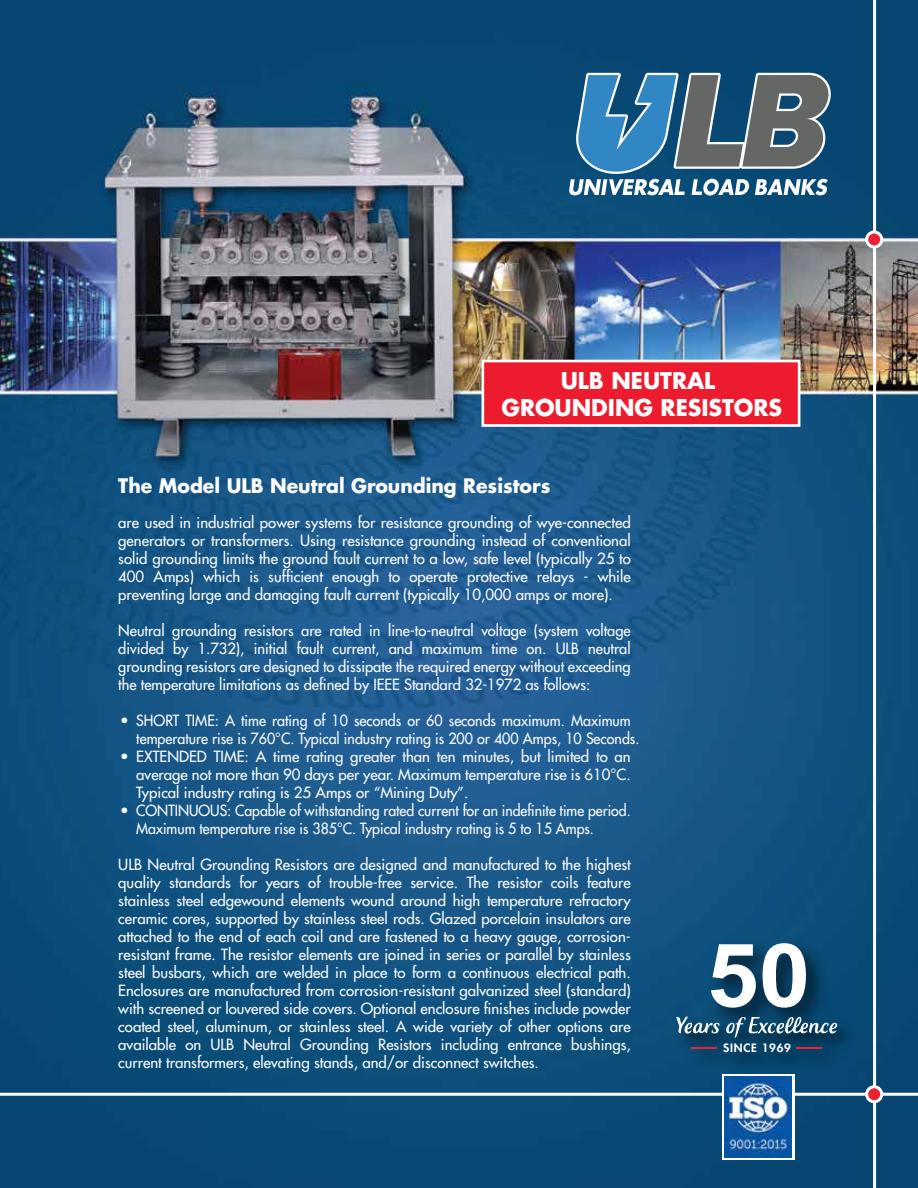
<style>
.page{position:relative;width:918px;height:1188px;background:#fff}
.page>*{position:absolute;margin:0;border:0;box-sizing:border-box;transform-origin:0 0}
.t1{font:700 22.5px/27px "Futura Std";color:#fff;text-align:center}
.t2{font:700 19.5px "Futura Std";color:#fff}
.t3{font:500 15px/18px "Futura Std";color:#fff;text-align:justify}
.t4{font:500 15px/18px "Futura Std";color:#fff;scale:.95 1}
.t5{font:800 11.25px "Futura Std";letter-spacing:.065em;color:#fff;scale:1.04 1}
</style>
<div class="page">
<img style="left:0;top:0;width:918px;height:1188px">
<hr style="left:873px;top:0;width:3px;height:1188px;background:#fff">
<hr style="left:0;top:1093px;width:918px;height:3px;background:#fff">
<div style="left:867px;top:1087px;width:15px;height:15px;background:#ea2231;border-radius:50%"></div>
<div style="left:865px;top:1085px;width:18px;height:18px;border:3px solid #fff;border-radius:50%"></div>
<div style="left:867px;top:232px;width:15px;height:15px;background:#ea2231;border-radius:50%"></div>
<div style="left:865px;top:230px;width:18px;height:18px;border:3px solid #fff;border-radius:50%"></div>
<div style="left:482px;top:360px;width:318px;height:67px;background:#ed1b2e;border:3px solid #fff"></div>
<svg style="left:722px;top:1079px;width:72px;height:81px"></svg>
<img style="left:725px;top:1079px;width:67px;height:79px">
<svg style="left:569px;top:69px;width:266px;height:127px;background:#4d7793"></svg>
<img style="left:700px;top:932px;width:134px;height:76px">
<svg style="left:711px;top:944px;width:45px;height:64px"></svg>
<svg style="left:763px;top:943px;width:43px;height:65px"></svg>
<img style="left:667px;top:1008px;width:194px;height:71px">
<hr style="left:692px;top:1047px;width:25px;height:2px;background:#ea2231">
<hr style="left:797px;top:1047px;width:25px;height:2px;background:#ea2231">
<svg style="left:676px;top:1016px;width:162px;height:22px;background:#406c88"></svg>
<h1 class="t1" style="left:501px;top:367px;width:282px">ULB NEUTRAL<br>GROUNDING RESISTORS</h1>
<h2 class="t2" style="left:118px;top:473px;width:434px">The Model ULB Neutral Grounding Resistors</h2>
<p class="t3" style="left:118px;top:513px;width:514px">are used in industrial power systems for resistance grounding of wye-connected generators or transformers. Using resistance grounding instead of conventional solid grounding limits the ground fault current to a low, safe level (typically 25 to 400 Amps) which is sufficient enough to operate protective relays - while preventing large and damaging fault current (typically 10,000 amps or more).</p>
<p class="t3" style="left:118px;top:621px;width:514px">Neutral grounding resistors are rated in line-to-neutral voltage (system voltage divided by 1.732), initial fault current, and maximum time on. ULB neutral grounding resistors are designed to dissipate the required energy without exceeding the temperature limitations as defined by IEEE Standard 32-1972 as follows:</p>
<p class="t4" style="left:136px;top:711px;width:531px">SHORT TIME: A time rating of 10 seconds or 60 seconds maximum. Maximum temperature rise is 760°C. Typical industry rating is 200 or 400 Amps, 10 Seconds.<br>EXTENDED TIME: A time rating greater than ten minutes, but limited to an average not more than 90 days per year. Maximum temperature rise is 610°C.<br>Typical industry rating is 25 Amps or “Mining Duty”.<br>CONTINUOUS: Capable of withstanding rated current for an indefinite time period.<br>Maximum temperature rise is 385°C. Typical industry rating is 5 to 15 Amps.</p>
<p class="t3" style="left:118px;top:855px;width:514px">ULB Neutral Grounding Resistors are designed and manufactured to the highest quality standards for years of trouble-free service. The resistor coils feature stainless steel edgewound elements wound around high temperature refractory ceramic cores, supported by stainless steel rods. Glazed porcelain insulators are attached to the end of each coil and are fastened to a heavy gauge, corrosion&shy;resistant frame. The resistor elements are joined in series or parallel by stainless steel busbars, which are welded in place to form a continuous electrical path.<br>Enclosures are manufactured from corrosion-resistant galvanized steel (standard) with screened or louvered side covers. Optional enclosure finishes include powder coated steel, aluminum, or stainless steel. A wide variety of other options are available on ULB Neutral Grounding Resistors including entrance bushings, current transformers, elevating stands, and/or disconnect switches.</p>
<p class="t3" style="left:120px;top:712px;width:10px">•</p>
<p class="t3" style="left:120px;top:748px;width:10px">•</p>
<p class="t3" style="left:120px;top:802px;width:10px">•</p>
<p class="t5" style="left:723px;top:1041px;width:67px">SINCE 1969</p>
</div>
